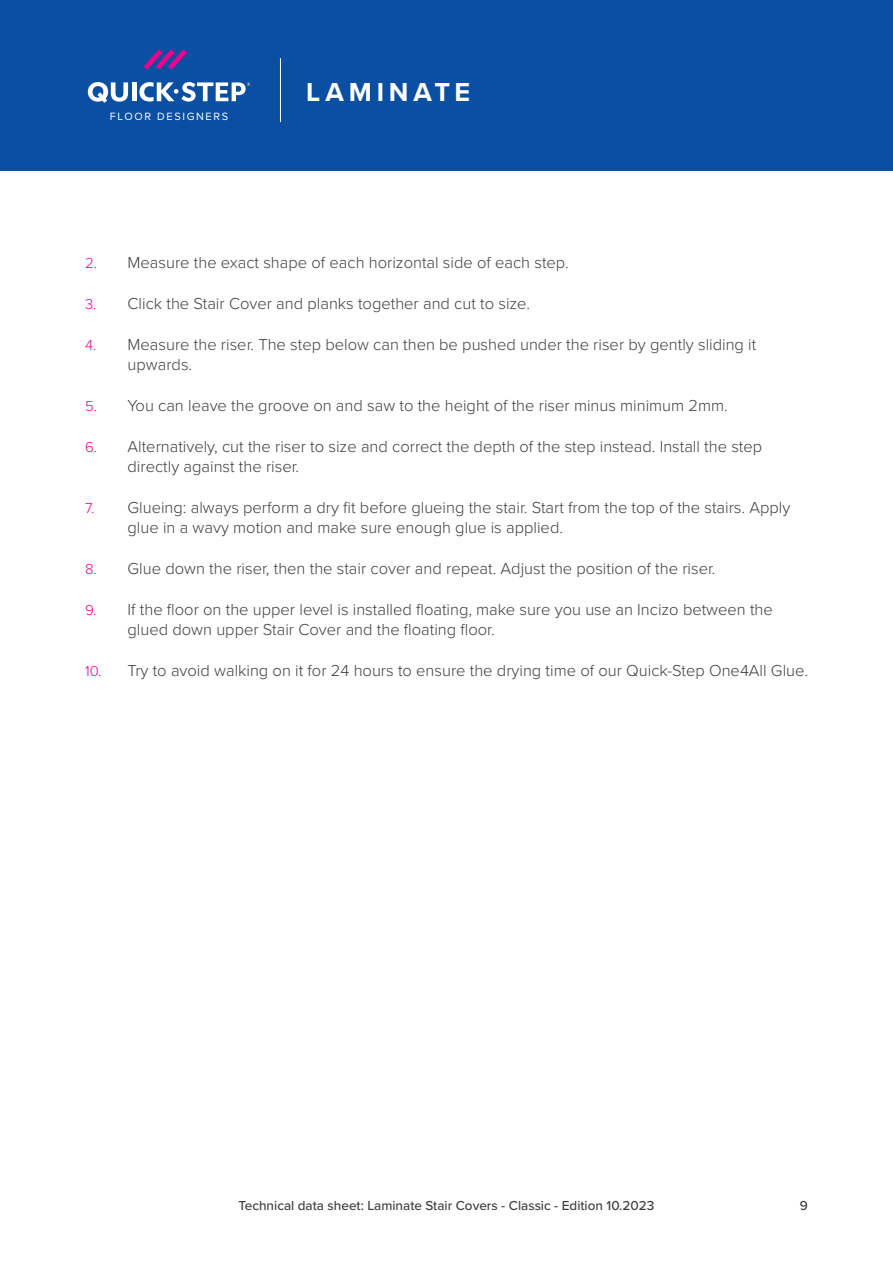
<style>
.page{position:relative;width:893px;height:1263px;background:#fff}
.page>*{position:absolute;margin:0;border:0;box-sizing:border-box;transform-origin:0 0}
.Range{font:700 27px "Proxima Nova";letter-spacing:.175em;color:#fff}
.t1{font:300 16.5px/19.8px "Proxima Nova";color:#3e3e3f}
.t2{font:500 13.5px "Proxima Nova";color:#3e3e3f}
.FloorDesigners{font:10.95px "Proxima Nova";letter-spacing:.15em;color:#fff}
.s1{font-size:15px;color:#ed028c}
</style>
<div class="page">
<div style="left:0;top:0;width:893px;height:170px;background:#0a4fa2"></div>
<hr style="left:280px;top:58px;width:1px;height:64px;background:#fff">
<svg style="left:144px;top:49px;width:43px;height:21px"></svg>
<svg style="left:88px;top:82px;width:40px;height:21px"></svg>
<hr style="left:132px;top:82px;width:4px;height:19px;background:#fff">
<svg style="left:139px;top:82px;width:111px;height:20px"></svg>
<p class="FloorDesigners" style="left:110px;top:108px;width:120px">FLOOR DESIGNERS</p>
<p class="Range" style="left:306px;top:72px;width:166px">LAMINATE</p>
<p class="t1" style="left:85px;top:252px;width:485px"><span class="s1">2.</span> Measure the exact shape of each horizontal side of each step.</p>
<p class="t1" style="left:85px;top:293px;width:447px"><span class="s1">3.</span> Click the Stair Cover and planks together and cut to size.</p>
<p class="t1" style="left:128px;top:334px;width:630px;text-indent:-43px"><span class="s1">4.</span> Measure the riser. The step below can then be pushed under the riser by gently sliding it upwards.</p>
<p class="t1" style="left:85px;top:395px;width:644px"><span class="s1">5.</span> You can leave the groove on and saw to the height of the riser minus minimum 2mm.</p>
<p class="t1" style="left:128px;top:436px;width:636px;text-indent:-43px"><span class="s1">6.</span> Alternatively, cut the riser to size and correct the depth of the step instead. Install the step directly against the riser.</p>
<p class="t1" style="left:128px;top:497px;width:664px;text-indent:-43px"><span class="s1">7.</span> Glueing: always perform a dry fit before glueing the stair. Start from the top of the stairs. Apply glue in a wavy motion and make sure enough glue is applied.</p>
<p class="t1" style="left:85px;top:558px;width:632px"><span class="s1">8.</span> Glue down the riser, then the stair cover and repeat. Adjust the position of the riser.</p>
<p class="t1" style="left:128px;top:599px;width:647px;text-indent:-43px"><span class="s1">9.</span> If the floor on the upper level is installed floating, make sure you use an Incizo between the glued down upper Stair Cover and the floating floor.</p>
<p class="t1" style="left:85px;top:660px;width:724px"><span class="s1">10.</span> Try to avoid walking on it for 24 hours to ensure the drying time of our Quick-Step One4All Glue.</p>
<p class="t2" style="left:239px;top:1195px;width:417px">Technical data sheet: Laminate Stair Covers - Classic - Edition 10.2023</p>
<p class="t2" style="left:800px;top:1195px;width:10px">9</p>
</div>
